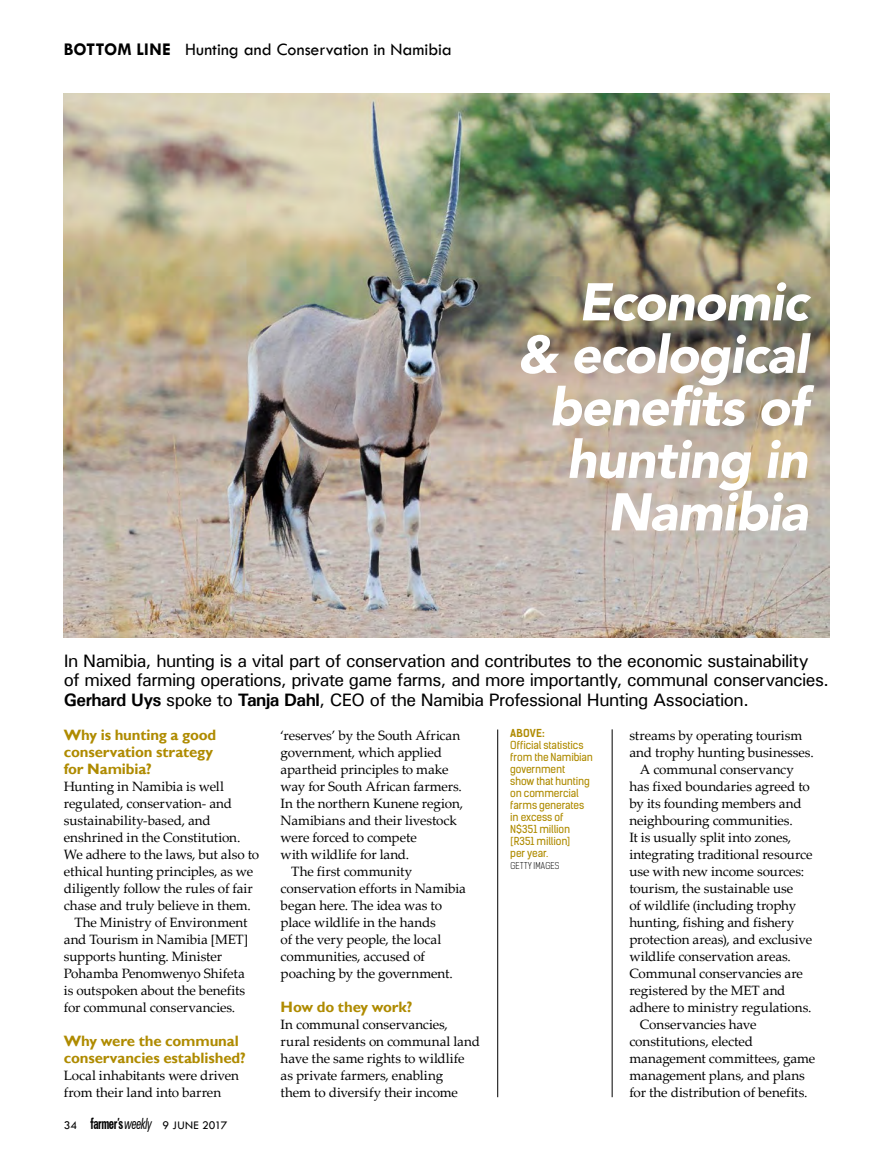
<style>
.page{position:relative;width:893px;height:1161px;background:#fff}
.page>*{position:absolute;margin:0;border:0;box-sizing:border-box;transform-origin:0 0}
.t1{font:italic 900 52.5px/52.5px "Avenir LT Std";letter-spacing:-.02em;color:#fff;text-align:right}
.t2{font:500 18px/19.5px "Univers";letter-spacing:-.035em;color:#000}
.t3{font:18px "Tw Cen";color:#000}
.t4{font:700 15px/17px "Gill Sans";letter-spacing:-.01em;color:#af8b00}
.t5{font:13.5px/17px "Palatino Linotype";letter-spacing:-.01em;color:#000}
.t6{font:12px "Tw Cen";letter-spacing:.015em;color:#000}
.t7{font:10.5px/12px "Kelson Sans";letter-spacing:-.01em;color:#af8b00}
.t8{font:300 9px "Kelson Sans";letter-spacing:.02em;color:#000}
.s1{font-weight:700}
.s2{font-family:"Zurich BT";font-weight:700;font-stretch:condensed;font-size:15.45px}
.s3{font-family:"Zurich BT";font-style:italic;font-stretch:condensed;font-size:15.45px}
</style>
<div class="page">
<hr style="left:497px;top:729px;width:1px;height:368px;background:#000">
<hr style="left:612px;top:729px;width:1px;height:368px;background:#000">
<img style="left:64px;top:94px;width:765px;height:544px">
<p class="t3" style="left:64px;top:38px;width:389px"><span class="s1">BOTTOM LINE</span> Hunting and Conservation in Namibia</p>
<p class="t1" style="left:517px;top:276px;width:292px">Economic<br>&amp; ecological benefits of hunting in<br>Namibia</p>
<p class="t2" style="left:64px;top:651px;width:767px">In Namibia, hunting is a vital part of conservation and contributes to the economic sustainability of mixed farming operations, private game farms, and more importantly, communal conservancies.<br><span class="s1">Gerhard Uys</span> spoke to <span class="s1">Tanja Dahl</span>, CEO of the Namibia Professional Hunting Association.</p>
<p class="t4" style="left:64px;top:727px;width:154px">Why is hunting a good conservation strategy for Namibia?</p>
<p class="t5" style="left:64px;top:777px;width:162px">Hunting in Namibia is well</p>
<p class="t5" style="left:64px;top:794px;width:170px">regulated, conservation- and</p>
<p class="t5" style="left:64px;top:811px;width:149px">sustainability-based, and</p>
<p class="t5" style="left:64px;top:828px;width:178px">enshrined in the Constitution.</p>
<p class="t5" style="left:64px;top:845px;width:197px">We adhere to the laws, but also to</p>
<p class="t5" style="left:64px;top:862px;width:191px">ethical hunting principles, as we</p>
<p class="t5" style="left:64px;top:879px;width:191px">diligently follow the rules of fair</p>
<p class="t5" style="left:64px;top:896px;width:189px">chase and truly believe in them.</p>
<p class="t5" style="left:74px;top:913px;width:174px">The Ministry of Environment</p>
<p class="t5" style="left:64px;top:930px;width:186px">and Tourism in Namibia [MET]</p>
<p class="t5" style="left:64px;top:947px;width:160px">supports hunting. Minister</p>
<p class="t5" style="left:64px;top:964px;width:183px">Pohamba Penomwenyo Shifeta</p>
<p class="t5" style="left:64px;top:981px;width:183px">is outspoken about the benefits</p>
<p class="t5" style="left:64px;top:998px;width:173px">for communal conservancies.</p>
<p class="t4" style="left:64px;top:1033px;width:183px">Why were the communal conservancies established?</p>
<p class="t5" style="left:64px;top:1066px;width:177px">Local inhabitants were driven from their land into barren</p>
<p class="t6" style="left:64px;top:1118px;width:165px">34 <span class="s2">farmer’s</span><span class="s3">weekly</span> 9 jun e 2017</p>
<p class="t5" style="left:281px;top:726px;width:181px">‘reserves’ by the South African</p>
<p class="t5" style="left:281px;top:743px;width:163px">government, which applied</p>
<p class="t5" style="left:281px;top:760px;width:169px">apartheid principles to make</p>
<p class="t5" style="left:281px;top:777px;width:183px">way for South African farmers.</p>
<p class="t5" style="left:281px;top:794px;width:184px">In the northern Kunene region,</p>
<p class="t5" style="left:281px;top:811px;width:178px">Namibians and their livestock</p>
<p class="t5" style="left:281px;top:828px;width:138px">were forced to compete</p>
<p class="t5" style="left:281px;top:845px;width:130px">with wildlife for land.</p>
<p class="t5" style="left:291px;top:862px;width:123px">The first community</p>
<p class="t5" style="left:281px;top:879px;width:187px">conservation efforts in Namibia</p>
<p class="t5" style="left:281px;top:896px;width:163px">began here. The idea was to</p>
<p class="t5" style="left:281px;top:913px;width:157px">place wildlife in the hands</p>
<p class="t5" style="left:281px;top:930px;width:162px">of the very people, the local</p>
<p class="t5" style="left:281px;top:947px;width:146px">communities, accused of</p>
<p class="t5" style="left:281px;top:964px;width:174px">poaching by the government.</p>
<p class="t4" style="left:281px;top:999px;width:133px">How do they work?</p>
<p class="t5" style="left:281px;top:1015px;width:201px">In communal conservancies, rural residents on communal land have the same rights to wildlife as private farmers, enabling<br>them to diversify their income</p>
<p class="t7" style="left:510px;top:727px;width:84px"><span class="s1">ABOVE:<br></span>Official statistics from the Namibian government<br>show that hunting on commercial farms generates in excess of<br>N$351 million [R351 million]<br>per year.</p>
<p class="t8" style="left:510px;top:861px;width:51px">GETTY IMAGES</p>
<p class="t5" style="left:629px;top:726px;width:175px">streams by operating tourism</p>
<p class="t5" style="left:629px;top:743px;width:186px">and trophy hunting businesses.</p>
<p class="t5" style="left:640px;top:760px;width:156px">A communal conservancy</p>
<p class="t5" style="left:629px;top:777px;width:182px">has fixed boundaries agreed to</p>
<p class="t5" style="left:629px;top:794px;width:174px">by its founding members and</p>
<p class="t5" style="left:629px;top:811px;width:165px">neighbouring communities.</p>
<p class="t5" style="left:629px;top:828px;width:163px">It is usually split into zones,</p>
<p class="t5" style="left:629px;top:845px;width:185px">integrating traditional resource</p>
<p class="t5" style="left:629px;top:862px;width:176px">use with new income sources:</p>
<p class="t5" style="left:629px;top:879px;width:165px">tourism, the sustainable use</p>
<p class="t5" style="left:629px;top:896px;width:168px">of wildlife (including trophy</p>
<p class="t5" style="left:629px;top:913px;width:166px">hunting, fishing and fishery</p>
<p class="t5" style="left:629px;top:930px;width:184px">protection areas), and exclusive</p>
<p class="t5" style="left:629px;top:947px;width:163px">wildlife conservation areas.</p>
<p class="t5" style="left:629px;top:964px;width:175px">Communal conservancies are</p>
<p class="t5" style="left:629px;top:981px;width:158px">registered by the MET and</p>
<p class="t5" style="left:629px;top:998px;width:184px">adhere to ministry regulations.</p>
<p class="t5" style="left:640px;top:1015px;width:118px">Conservancies have</p>
<p class="t5" style="left:629px;top:1032px;width:125px">constitutions, elected</p>
<p class="t5" style="left:629px;top:1049px;width:188px">management committees, game</p>
<p class="t5" style="left:629px;top:1066px;width:177px">management plans, and plans</p>
<p class="t5" style="left:629px;top:1083px;width:180px">for the distribution of benefits.</p>
</div>
